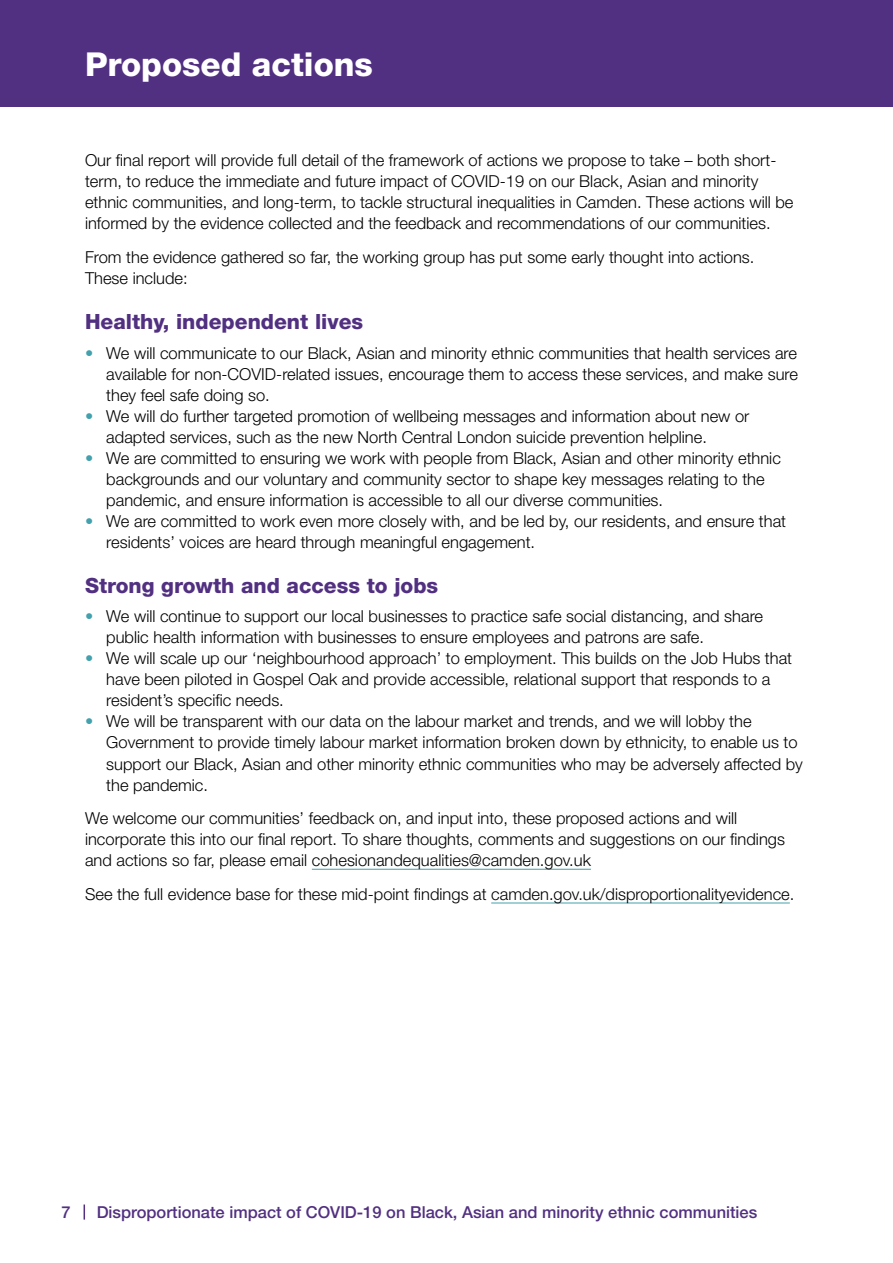
<style>
.page{position:relative;width:893px;height:1263px;background:#fff}
.page>*{position:absolute;margin:0;border:0;box-sizing:border-box;transform-origin:0 0}
.t1{font:800 33px "Helvetica Neue";color:#fff}
.t2{font:800 21px "Helvetica Neue";color:#523081}
.t3{font:300 16.5px/21px "Helvetica Neue";color:#000}
.t4{font:500 16.5px "Helvetica Neue";color:#523081}
.s1{color:#42a1ad}
</style>
<div class="page">
<svg style="left:84px;top:1204px;width:1px;height:15px"></svg>
<hr style="left:312px;top:869px;width:279px;height:1px;background:#42a1ad">
<hr style="left:491px;top:903px;width:299px;height:1px;background:#42a1ad">
<div style="left:0;top:21px;width:893px;height:85px;background:#523081"></div>
<div style="left:0;top:0;width:893px;height:21px;background:#523081"></div>
<h1 class="t1" style="left:85px;top:45px;width:289px">Proposed actions</h1>
<p class="t3" style="left:85px;top:149px;width:710px">Our final report will provide full detail of the framework of actions we propose to take – both short&shy;term, to reduce the immediate and future impact of COVID-19 on our Black, Asian and minority ethnic communities, and long-term, to tackle structural inequalities in Camden. These actions will be informed by the evidence collected and the feedback and recommendations of our communities.</p>
<p class="t3" style="left:85px;top:246px;width:671px">From the evidence gathered so far, the working group has put some early thought into actions.<br>These include:</p>
<p class="t2" style="left:85px;top:309px;width:280px">Healthy, independent lives</p>
<p class="t3" style="left:106px;top:342px;width:693px;text-align:justify;text-indent:-21px"><span class="s1">•</span> We will communicate to our Black, Asian and minority ethnic communities that health services are available for non-COVID-related issues, encourage them to access these services, and make sure they feel safe doing so.</p>
<p class="t3" style="left:106px;top:405px;width:645px;text-indent:-21px"><span class="s1">•</span> We will do further targeted promotion of wellbeing messages and information about new or adapted services, such as the new North Central London suicide prevention helpline.</p>
<p class="t3" style="left:106px;top:447px;width:676px;text-indent:-21px"><span class="s1">•</span> We are committed to ensuring we work with people from Black, Asian and other minority ethnic backgrounds and our voluntary and community sector to shape key messages relating to the pandemic, and ensure information is accessible to all our diverse communities.</p>
<p class="t3" style="left:106px;top:510px;width:681px;text-indent:-21px"><span class="s1">•</span> We are committed to work even more closely with, and be led by, our residents, and ensure that residents’ voices are heard through meaningful engagement.</p>
<p class="t2" style="left:85px;top:573px;width:355px">Strong growth and access to jobs</p>
<p class="t3" style="left:106px;top:606px;width:658px;text-indent:-21px"><span class="s1">•</span> We will continue to support our local businesses to practice safe social distancing, and share public health information with businesses to ensure employees and patrons are safe.</p>
<p class="t3" style="left:106px;top:648px;width:687px;text-indent:-21px"><span class="s1">•</span> We will scale up our ‘neighbourhood approach’ to employment. This builds on the Job Hubs that have been piloted in Gospel Oak and provide accessible, relational support that responds to a resident’s specific needs.</p>
<p class="t3" style="left:106px;top:711px;width:698px;text-indent:-21px"><span class="s1">•</span> We will be transparent with our data on the labour market and trends, and we will lobby the Government to provide timely labour market information broken down by ethnicity, to enable us to support our Black, Asian and other minority ethnic communities who may be adversely affected by the pandemic.</p>
<p class="t3" style="left:85px;top:807px;width:701px">We welcome our communities’ feedback on, and input into, these proposed actions and will incorporate this into our final report. To share thoughts, comments and suggestions on our findings and actions so far, please email cohesionandequalities@camden.gov.uk</p>
<p class="t3" style="left:85px;top:883px;width:711px">See the full evidence base for these mid-point findings at camden.gov.uk/disproportionalityevidence.</p>
<p class="t4" style="left:62px;top:1203px;width:11px">7</p>
<p class="t4" style="left:97px;top:1203px;width:662px">Disproportionate impact of COVID-19 on Black, Asian and minority ethnic communities</p>
</div>
